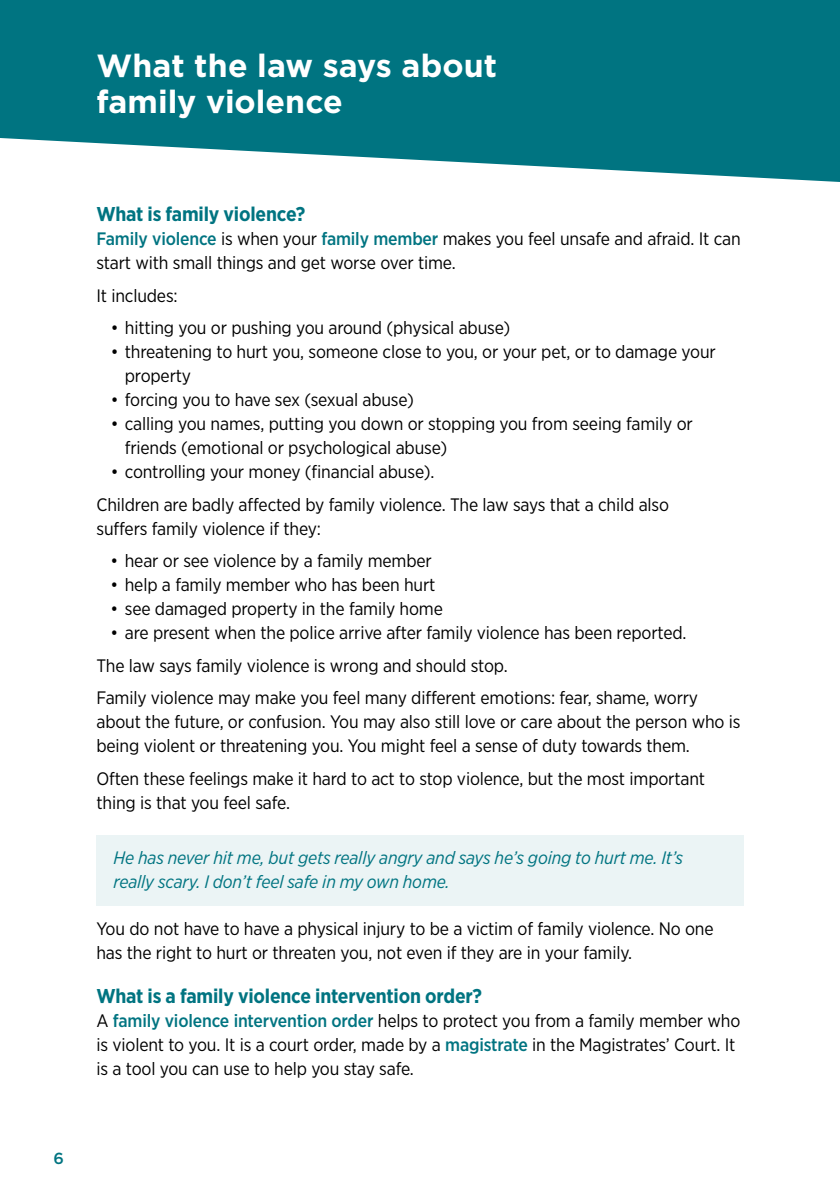
<style>
.page{position:relative;width:840px;height:1191px;background:#fff}
.page>*{position:absolute;margin:0;border:0;box-sizing:border-box;transform-origin:0 0}
.t1{font:700 32px/36px "Gotham";color:#fff}
.t2{font:700 20px "Gotham Narrow";letter-spacing:-.01em;color:#007481}
.t3{font:18px/24px "Gotham Narrow";letter-spacing:-.01em;color:#000}
.t4{font:italic 18px/24px "Gotham Narrow";letter-spacing:-.01em;color:#007481}
.t5{font:500 16px "Gotham";color:#007481}
.s1{font-weight:500;color:#007481}
</style>
<div class="page">
<svg style="left:0;top:0;width:839px;height:182px;background:#1e8490"></svg>
<div style="left:96px;top:835px;width:647px;height:70px;background:#ebf4f5"></div>
<h1 class="t1" style="left:96px;top:48px;width:402px">What the law says about family violence</h1>
<p class="t5" style="left:53px;top:1148px;width:12px">6</p>
<p class="t2" style="left:96px;top:201px;width:210px">What is family violence?</p>
<p class="t3" style="left:96px;top:226px;width:645px"><span class="s1">Family violence</span> is when your <span class="s1">family member</span> makes you feel unsafe and afraid. It can start with small things and get worse over time.</p>
<p class="t3" style="left:96px;top:283px;width:83px">It includes:</p>
<p class="t3" style="left:111px;top:315px;width:401px">• hitting you or pushing you around (physical abuse)</p>
<p class="t3" style="left:125px;top:339px;width:592px;text-indent:-14px">• threatening to hurt you, someone close to you, or your pet, or to damage your property</p>
<p class="t3" style="left:111px;top:387px;width:305px">• forcing you to have sex (sexual abuse)</p>
<p class="t3" style="left:125px;top:411px;width:569px;text-indent:-14px">• calling you names, putting you down or stopping you from seeing family or friends (emotional or psychological abuse)</p>
<p class="t3" style="left:96px;top:455px;width:574px;line-height:32.6px;text-indent:14px">• controlling your money (financial abuse).<br>Children are badly affected by family violence. The law says that a child also</p>
<p class="t3" style="left:96px;top:516px;width:226px">suffers family violence if they:</p>
<p class="t3" style="left:111px;top:548px;width:322px">• hear or see violence by a family member</p>
<p class="t3" style="left:111px;top:572px;width:326px">• help a family member who has been hurt</p>
<p class="t3" style="left:111px;top:596px;width:333px">• see damaged property in the family home</p>
<p class="t3" style="left:96px;top:616px;width:603px;line-height:32.6px;text-indent:14px">• are present when the police arrive after family violence has been reported.<br>The law says family violence is wrong and should stop.<br>Family violence may make you feel many different emotions: fear, shame, worry</p>
<p class="t3" style="left:96px;top:709px;width:645px">about the future, or confusion. You may also still love or care about the person who is being violent or threatening you. You might feel a sense of duty towards them.</p>
<p class="t3" style="left:96px;top:766px;width:609px">Often these feelings make it hard to act to stop violence, but the most important thing is that you feel safe.</p>
<p class="t4" style="left:113px;top:845px;width:571px">He has never hit me, but gets really angry and says he’s going to hurt me. It’s really scary. I don’t feel safe in my own home.</p>
<p class="t3" style="left:96px;top:916px;width:618px">You do not have to have a physical injury to be a victim of family violence. No one has the right to hurt or threaten you, not even if they are in your family.</p>
<p class="t2" style="left:96px;top:982px;width:387px">What is a family violence intervention order?</p>
<p class="t3" style="left:96px;top:1007px;width:645px">A <span class="s1">family violence intervention order</span> helps to protect you from a family member who is violent to you. It is a court order, made by a <span class="s1">magistrate</span> in the Magistrates’ Court. It is a tool you can use to help you stay safe.</p>
</div>
